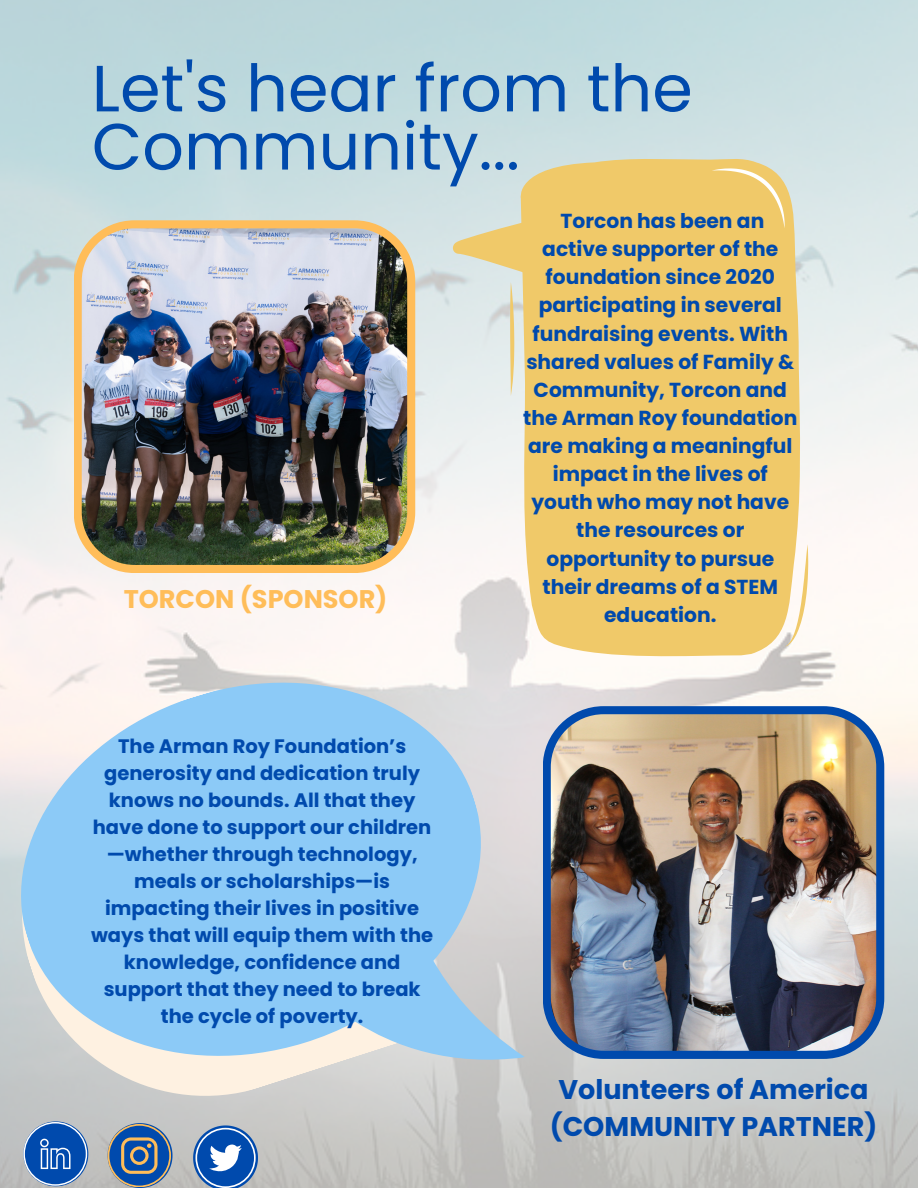
<style>
.page{position:relative;width:918px;height:1188px;background:#fff}
.page>*{position:absolute;margin:0;border:0;box-sizing:border-box;transform-origin:0 0}
.t1{font:65.25px/58.2px "Poppins";color:#004aad}
.t2{font:700 27px/37.2px "Poppins";color:#004aad;text-align:center}
.t3{font:700 25.5px "Poppins";color:#ffbd59}
.t4{font:700 20.25px/28.2px "Poppins";color:#004aad;text-align:center}
.t5{font:700 19.5px/27px "Poppins";color:#004aad;text-align:center}
</style>
<div class="page">
<img style="left:74px;top:220px;width:341px;height:353px">
<svg style="left:193px;top:1185px;width:65px;height:3px"></svg>
<svg style="left:108px;top:1185px;width:65px;height:3px"></svg>
<img style="left:550px;top:706px;width:334px;height:353px">
<div style="left:514px;top:159px;width:288px;height:497px;background:#f0c969"></div>
<svg style="left:453px;top:217px;width:101px;height:179px;background:#e6dab1"></svg>
<svg style="left:784px;top:544px;width:24px;height:103px"></svg>
<svg style="left:712px;top:168px;width:73px;height:60px;background:#f0cd76"></svg>
<svg style="left:0;top:628px;width:550px;height:557px;background:#b1cee4"></svg>
<p class="t1" style="left:92px;top:59px;width:602px">Let's hear from the<br>Community...</p>
<p class="t3" style="left:124px;top:582px;width:265px">TORCON (SPONSOR)</p>
<p class="t5" style="left:91px;top:733px;width:344px">The Arman Roy Foundation’s generosity and dedication truly knows no bounds. All that they have done to support our children —whether through technology, meals or scholarships—is impacting their lives in positive ways that will equip them with the knowledge, confidence and support that they need to break the cycle of poverty.</p>
<p class="t4" style="left:523px;top:207px;width:276px">Torcon has been an<br>active supporter of the foundation since 2020 participating in several fundraising events. With shared values of Family &amp;<br>Community, Torcon and the Arman Roy foundation are making a meaningful impact in the lives of youth who may not have the resources or opportunity to pursue their dreams of a STEM education.</p>
<p class="t2" style="left:550px;top:1071px;width:329px">Volunteers of America (COMMUNITY PARTNER)</p>
</div>
